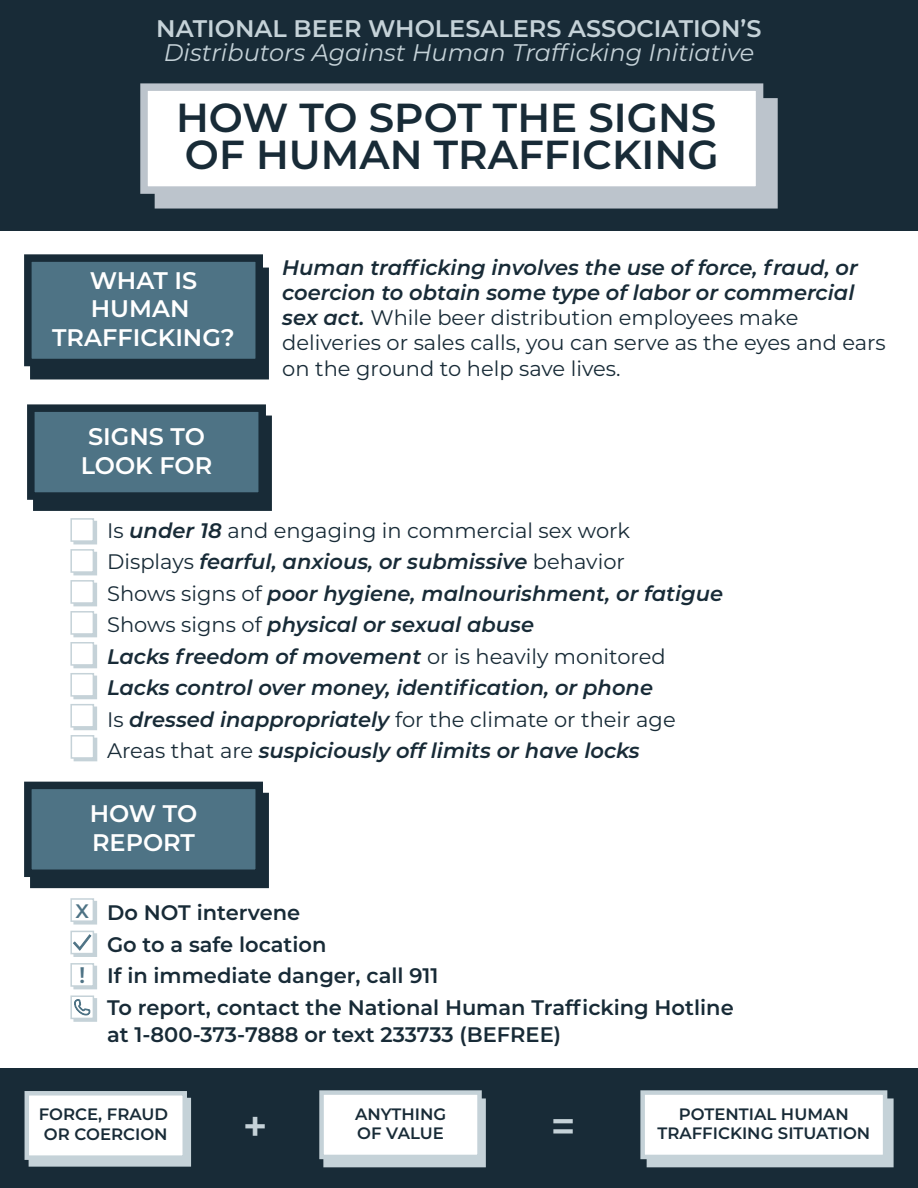
<style>
.page{position:relative;width:918px;height:1188px;background:#fff}
.page>*{position:absolute;margin:0;border:0;box-sizing:border-box;transform-origin:0 0}
.t1{font:600 42px "Montserrat";color:#c5d2d8}
.t2{font:600 40.5px/37.5px "Montserrat";color:#182b37}
.t3{font:600 24px/28.8px "Montserrat";color:#fff;text-align:center}
.t4{font:italic 24px "Montserrat";color:#c5d2d8}
.t5{font:600 24px "Montserrat";color:#c5d2d8}
.t6{font:600 22.5px "Montserrat";color:#4e7385}
.t7{font:italic 600 21px/31.5px "Montserrat";color:#182b37}
.t8{font:21px/25.2px "Montserrat";color:#182b37}
.t9{font:600 21px/31.5px "Montserrat";color:#182b37}
.t10{font:600 19.5px "Montserrat";color:#4e7385}
.t11{font:600 16.5px/19.8px "Montserrat";color:#182b37;text-align:center}
.s1{font-weight:600;font-style:italic}
.s2{font-weight:400;font-style:normal}
</style>
<div class="page">
<div style="left:0;top:1069px;width:918px;height:119px;background:#182b37"></div>
<div style="left:29px;top:1098px;width:162px;height:69px;background:#c5d2d8;border:4px solid #c5d2d8"></div>
<div style="left:25px;top:1091px;width:162px;height:69px;background:#fff;border:4px solid #c5d2d8"></div>
<div style="left:0;top:0;width:918px;height:230px;background:#182b37"></div>
<div style="left:155px;top:98px;width:623px;height:111px;background:#bcc4cc;border:8px solid #bcc4cc"></div>
<div style="left:140px;top:83px;width:623px;height:111px;background:#fff;border:8px solid #bcc4cc"></div>
<div style="left:30px;top:793px;width:239px;height:95px;background:#182b37"></div>
<div style="left:24px;top:782px;width:239px;height:95px;background:#4e7385;border:8px solid #182b37"></div>
<div style="left:323px;top:1098px;width:163px;height:69px;background:#c5d2d8"></div>
<div style="left:319px;top:1090px;width:163px;height:69px;background:#fff;border:4px solid #c5d2d8"></div>
<div style="left:33px;top:416px;width:239px;height:95px;background:#182b37;border:8px solid #182b37"></div>
<div style="left:27px;top:404px;width:239px;height:96px;background:#4e7385;border:8px solid #182b37"></div>
<div style="left:30px;top:268px;width:239px;height:111px;background:#182b37"></div>
<div style="left:24px;top:254px;width:239px;height:112px;background:#4e7385;border:8px solid #182b37"></div>
<div style="left:647px;top:1098px;width:247px;height:69px;background:#c5d2d8"></div>
<div style="left:640px;top:1090px;width:247px;height:69px;background:#fff;border:4px solid #c5d2d8"></div>
<div style="left:73px;top:521px;width:24px;height:23px;background:#c5d2d8"></div>
<div style="left:70px;top:518px;width:24px;height:24px;background:#fff;border:2px solid #c5d2d8"></div>
<div style="left:73px;top:552px;width:24px;height:23px;background:#c5d2d8"></div>
<div style="left:70px;top:549px;width:24px;height:24px;background:#fff;border:2px solid #c5d2d8"></div>
<div style="left:73px;top:583px;width:24px;height:23px;background:#c5d2d8"></div>
<div style="left:70px;top:580px;width:24px;height:24px;background:#fff;border:2px solid #c5d2d8"></div>
<div style="left:73px;top:614px;width:24px;height:23px;background:#c5d2d8"></div>
<div style="left:70px;top:611px;width:24px;height:24px;background:#fff;border:2px solid #c5d2d8"></div>
<div style="left:73px;top:645px;width:24px;height:23px;background:#c5d2d8"></div>
<div style="left:70px;top:642px;width:24px;height:24px;background:#fff;border:2px solid #c5d2d8"></div>
<div style="left:73px;top:676px;width:24px;height:23px;background:#c5d2d8"></div>
<div style="left:70px;top:673px;width:24px;height:24px;background:#fff;border:2px solid #c5d2d8"></div>
<div style="left:73px;top:707px;width:24px;height:23px;background:#c5d2d8"></div>
<div style="left:70px;top:704px;width:24px;height:24px;background:#fff;border:2px solid #c5d2d8"></div>
<svg style="left:73px;top:901px;width:24px;height:24px"></svg>
<div style="left:70px;top:898px;width:24px;height:24px;background:#fff;border:2px solid #c5d2d8"></div>
<div style="left:73px;top:933px;width:24px;height:24px;background:#c5d2d8"></div>
<svg style="left:70px;top:931px;width:24px;height:23px"></svg>
<div style="left:73px;top:966px;width:24px;height:23px;background:#c5d2d8"></div>
<div style="left:70px;top:963px;width:24px;height:24px;background:#fff;border:2px solid #c5d2d8"></div>
<div style="left:73px;top:998px;width:24px;height:24px;background:#c5d2d8"></div>
<svg style="left:70px;top:995px;width:24px;height:24px"></svg>
<svg style="left:73px;top:989px;width:18px;height:27px"></svg>
<svg style="left:72px;top:934px;width:20px;height:17px"></svg>
<div style="left:74px;top:738px;width:23px;height:23px;background:#c5d2d8"></div>
<div style="left:71px;top:735px;width:23px;height:24px;background:#fff;border:2px solid #c5d2d8"></div>
<p class="t5" style="left:156px;top:11px;width:607px">NATIONAL BEER WHOLESALERS ASSOCIATION’S</p>
<p class="t4" style="left:164px;top:36px;width:592px">Distributors Against Human Trafficking Initiative</p>
<h2 class="t2" style="left:176px;top:97px;width:544px">HOW TO SPOT THE SIGNS<br>OF HUMAN TRAFFICKING</h2>
<p class="t3" style="left:52px;top:265px;width:184px">WHAT IS<br>HUMAN<br>TRAFFICKING?</p>
<p class="t3" style="left:81px;top:421px;width:133px">SIGNS TO<br>LOOK FOR</p>
<p class="t8" style="left:282px;top:254px;width:605px"><span class="s1">Human trafficking involves the use of force, fraud, or coercion to obtain some type of labor or commercial sex act.</span> While beer distribution employees make deliveries or sales calls, you can serve as the eyes and ears on the ground to help save lives.</p>
<p class="t7" style="left:107px;top:514px;width:618px"><span class="s2">Is</span> under 18 <span class="s2">and engaging in commercial sex work<br>Displays</span> fearful, anxious, or submissive <span class="s2">behavior<br>Shows signs of</span> poor hygiene, malnourishment, or fatigue <span class="s2">Shows signs of</span> physical or sexual abuse<br>Lacks freedom of movement <span class="s2">or is heavily monitored </span>Lacks control over money, identification, or phone<br><span class="s2">Is</span> dressed inappropriately <span class="s2">for the climate or their age Areas that are</span> suspiciously off limits or have locks</p>
<p class="t3" style="left:90px;top:798px;width:109px;text-align:left">HOW TO<br>REPORT</p>
<p class="t10" style="left:76px;top:897px;width:15px">X</p>
<p class="t6" style="left:79px;top:959px;width:8px">!</p>
<p class="t9" style="left:107px;top:896px;width:628px">Do NOT intervene<br>Go to a safe location<br>If in immediate danger, call 911<br>To report, contact the National Human Trafficking Hotline</p>
<p class="t9" style="left:107px;top:1017px;width:455px">at 1-800-373-7888 or text 233733 (BEFREE)</p>
<p class="t11" style="left:39px;top:1104px;width:131px">FORCE, FRAUD<br>OR COERCION</p>
<p class="t11" style="left:355px;top:1103px;width:93px;text-align:left">ANYTHING<br>OF VALUE</p>
<h1 class="t1" style="left:243px;top:1096px;width:26px">+</h1>
<h1 class="t1" style="left:551px;top:1096px;width:26px">=</h1>
<p class="t11" style="left:657px;top:1103px;width:214px">POTENTIAL HUMAN<br>TRAFFICKING SITUATION</p>
</div>
